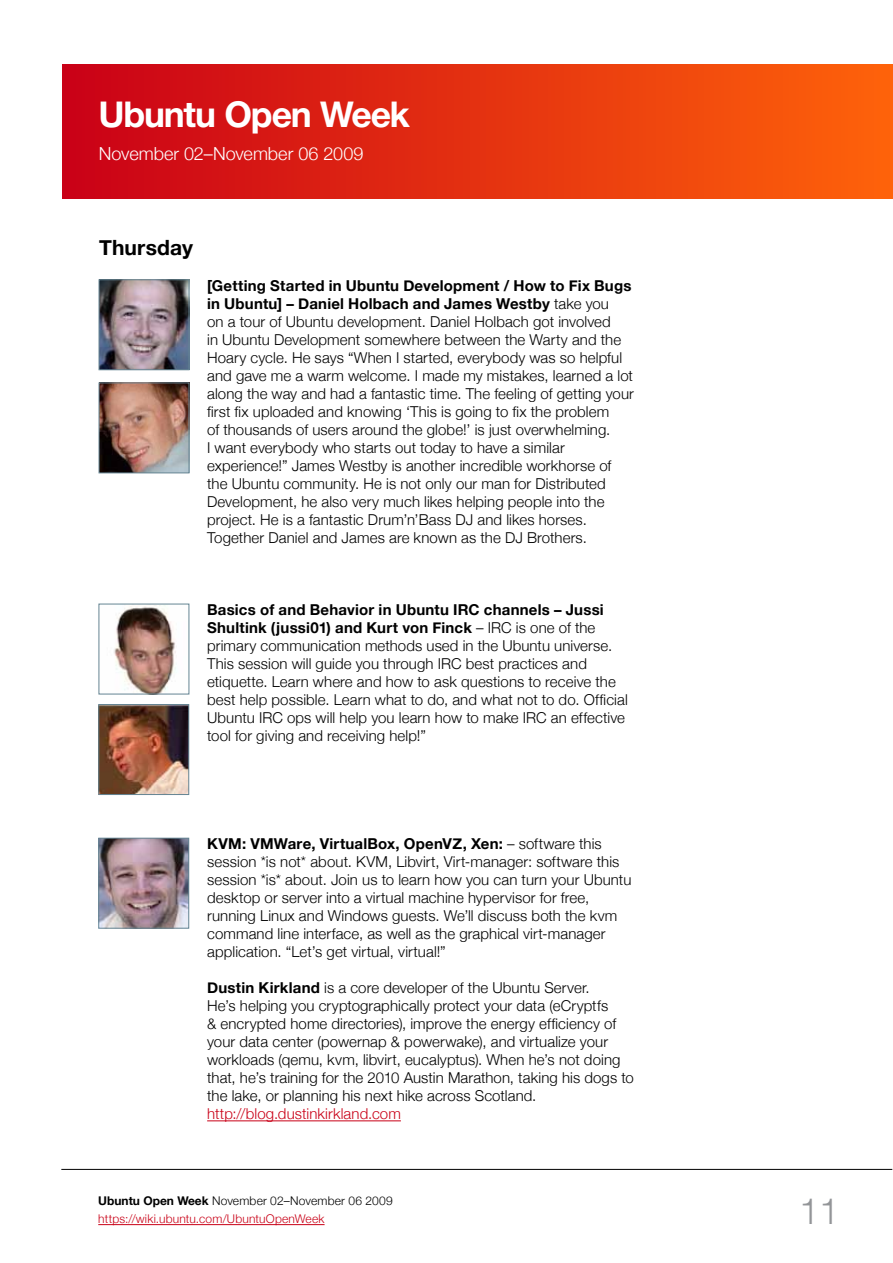
<style>
.page{position:relative;width:893px;height:1263px;background:#fff}
.page>*{position:absolute;margin:0;border:0;box-sizing:border-box;transform-origin:0 0}
.t1{font:700 36px "Neue Helvetica BQ";letter-spacing:-.03em;color:#fff}
.t2{font:300 36px "Helvetica Neue";color:#939598}
.t3{font:700 21px "Helvetica Neue";letter-spacing:.005em;color:#000}
.t4{font:300 18px "Helvetica Neue";color:#fff}
.t5{font:300 15px/18px "Helvetica Neue";letter-spacing:.005em;color:#000}
.t6{font:300 15px "Helvetica Neue";letter-spacing:.005em;color:#c90017}
.t7{font:300 12px/18px "Helvetica Neue";letter-spacing:.015em;color:#c90017}
.s1{font-weight:700}
.s2{font-weight:700;color:#000}
.s3{color:#000}
</style>
<div class="page">
<hr style="left:61px;top:1169px;width:831px;height:1px;background:#000">
<hr style="left:98px;top:1224px;width:227px;height:1px;background:#c90017">
<div style="left:62px;top:64px;width:831px;height:134px;background:linear-gradient(to right,#c90017,#ff630a)"></div>
<hr style="left:207px;top:1120px;width:194px;height:1px;background:#c90017">
<img style="left:101px;top:282px;width:86px;height:86px">
<div style="left:99px;top:280px;width:90px;height:90px;border:1px solid #658593"></div>
<img style="left:101px;top:385px;width:86px;height:86px">
<div style="left:99px;top:383px;width:90px;height:90px;border:1px solid #658593"></div>
<img style="left:114px;top:606px;width:62px;height:86px">
<img style="left:101px;top:706px;width:86px;height:87px">
<div style="left:99px;top:704px;width:90px;height:91px;border:1px solid #658593"></div>
<img style="left:101px;top:840px;width:86px;height:86px">
<div style="left:99px;top:838px;width:90px;height:90px;border:1px solid #658593"></div>
<h1 class="t1" style="left:99px;top:91px;width:313px">Ubuntu Open Week</h1>
<p class="t4" style="left:99px;top:142px;width:266px">November 02–November 06 2009</p>
<h2 class="t3" style="left:99px;top:235px;width:95px">Thursday</h2>
<p class="t5" style="left:207px;top:277px;width:428px"><span class="s1">[Getting Started in Ubuntu Development / How to Fix Bugs in Ubuntu] – Daniel Holbach and James Westby</span> take you<br>on a tour of Ubuntu development. Daniel Holbach got involved<br>in Ubuntu Development somewhere between the Warty and the Hoary cycle. He says “When I started, everybody was so helpful and gave me a warm welcome. I made my mistakes, learned a lot along the way and had a fantastic time. The feeling of getting your first fix uploaded and knowing ‘This is going to fix the problem<br>of thousands of users around the globe!’ is just overwhelming.<br>I want everybody who starts out today to have a similar experience!” James Westby is another incredible workhorse of the Ubuntu community. He is not only our man for Distributed Development, he also very much likes helping people into the project. He is a fantastic Drum’n’Bass DJ and likes horses.<br>Together Daniel and James are known as the DJ Brothers.</p>
<p class="t5" style="left:207px;top:601px;width:422px"><span class="s1">Basics of and Behavior in Ubuntu IRC channels – Jussi Shultink (jussi01) and Kurt von Finck</span> – IRC is one of the primary communication methods used in the Ubuntu universe.<br>This session will guide you through IRC best practices and etiquette. Learn where and how to ask questions to receive the best help possible. Learn what to do, and what not to do. Official Ubuntu IRC ops will help you learn how to make IRC an effective tool for giving and receiving help!”</p>
<p class="t5" style="left:207px;top:835px;width:426px"><span class="s1">KVM: VMWare, VirtualBox, OpenVZ, Xen:</span> – software this session *is not* about. KVM, Libvirt, Virt-manager: software this session *is* about. Join us to learn how you can turn your Ubuntu desktop or server into a virtual machine hypervisor for free, running Linux and Windows guests. We’ll discuss both the kvm command line interface, as well as the graphical virt-manager application. “Let’s get virtual, virtual!”</p>
<p class="t5" style="left:207px;top:979px;width:428px"><span class="s1">Dustin Kirkland</span> is a core developer of the Ubuntu Server.<br>He’s helping you cryptographically protect your data (eCryptfs<br>&amp; encrypted home directories), improve the energy efficiency of your data center (powernap &amp; powerwake), and virtualize your workloads (qemu, kvm, libvirt, eucalyptus). When he’s not doing that, he’s training for the 2010 Austin Marathon, taking his dogs to the lake, or planning his next hike across Scotland.</p>
<p class="t6" style="left:207px;top:1105px;width:195px">http://blog.dustinkirkland.com</p>
<p class="t7" style="left:98px;top:1192px;width:296px"><span class="s2">Ubuntu Open Week</span> <span class="s3">November 02–November 06 2009 </span>https://wiki.ubuntu.com/UbuntuOpenWeek</p>
<h1 class="t2" style="left:799px;top:1189px;width:42px">11</h1>
</div>
